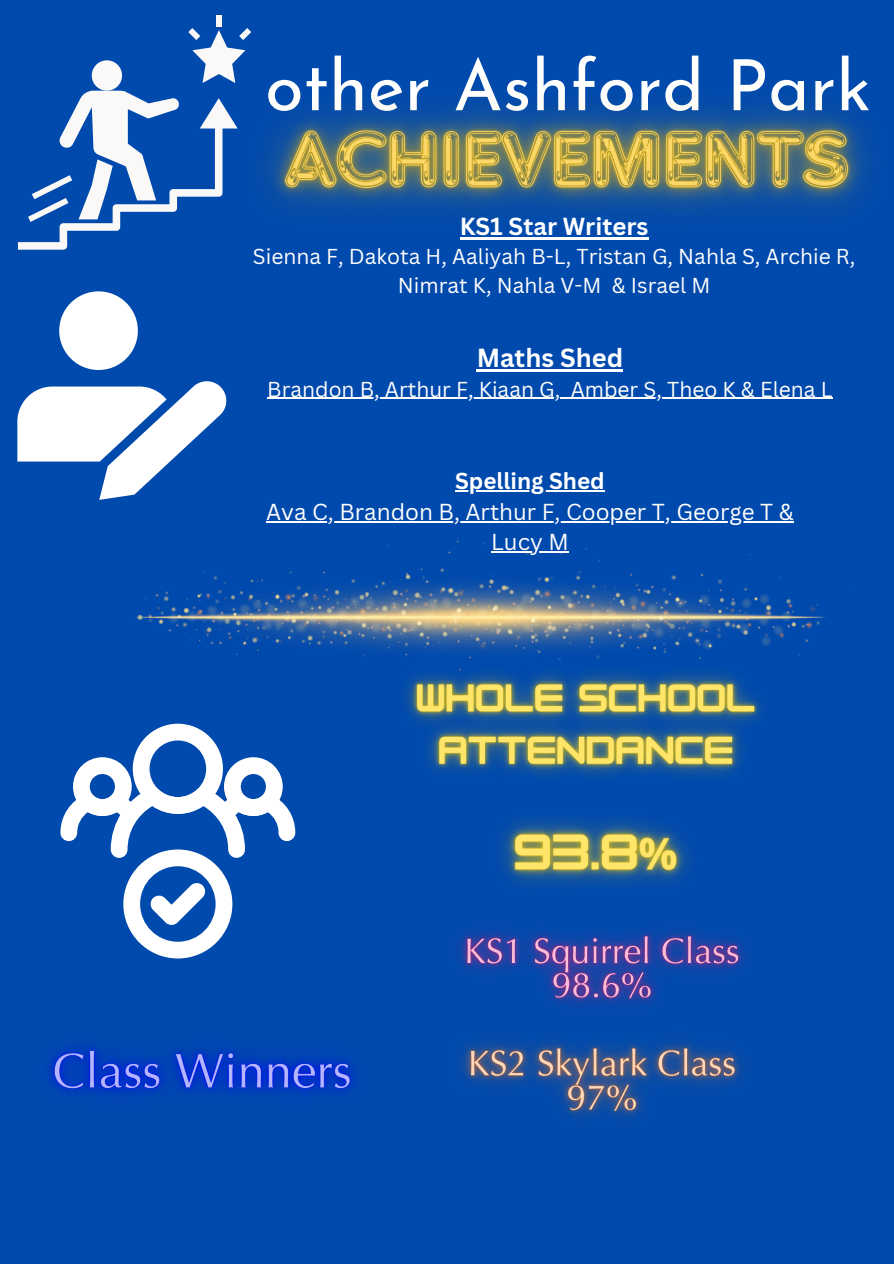
<style>
.page{position:relative;width:894px;height:1264px;background:#fff}
.page>*{position:absolute;margin:0;border:0;box-sizing:border-box;transform-origin:0 0}
.t1{font:70.5px "Josefin Sans";color:#fff}
.t2{font:700 25.5px "Canva Sans";color:#fff}
.t3{font:700 24px "Canva Sans";color:#fff}
.t4{font:22.5px "Canva Sans";color:#fff}
.t5{font:700 22.5px "Canva Sans";color:#fff}
.t6{font:21px/29.2px "Canva Sans";color:#fff;text-align:center}
</style>
<div class="page">
<div style="left:0;top:0;width:893px;height:1263px;background:#004aad"></div>
<img style="left:136px;top:540px;width:713px;height:117px">
<svg style="left:60px;top:723px;width:235px;height:235px"></svg>
<div style="left:216px;top:15px;width:6px;height:11px;background:#faf9f8"></div>
<svg style="left:18px;top:28px;width:233px;height:222px"></svg>
<svg style="left:59px;top:291px;width:79px;height:79px"></svg>
<svg style="left:17px;top:381px;width:209px;height:119px"></svg>
<img style="left:379px;top:641px;width:412px;height:134px">
<img style="left:503px;top:820px;width:184px;height:64px">
<img style="left:49px;top:1048px;width:305px;height:46px">
<img style="left:458px;top:931px;width:286px;height:74px">
<img style="left:461px;top:1042px;width:280px;height:75px">
<img style="left:194px;top:41px;width:672px;height:209px">
<hr style="left:459px;top:237px;width:189px;height:2px;background:#fff">
<hr style="left:476px;top:369px;width:147px;height:3px;background:#fff">
<hr style="left:267px;top:398px;width:293px;height:1px;background:#fff">
<hr style="left:570px;top:398px;width:262px;height:1px;background:#fff">
<hr style="left:455px;top:490px;width:149px;height:1px;background:#fff">
<hr style="left:266px;top:521px;width:527px;height:1px;background:#fff">
<hr style="left:491px;top:551px;width:77px;height:1px;background:#fff">
<p class="t1" style="left:265px;top:57px;width:607px">other Ashford Park</p>
<h2 class="t3" style="left:459px;top:209px;width:190px">KS1 Star Writers</h2>
<p class="t6" style="left:253px;top:241px;width:604px">Sienna F, Dakota H, Aaliyah B-L, Tristan G, Nahla S, Archie R,<br>Nimrat K, Nahla V-M &amp; Israel M</p>
<p class="t2" style="left:476px;top:340px;width:148px">Maths Shed</p>
<p class="t6" style="left:267px;top:374px;width:294px">Brandon B, Arthur F, Kiaan G,</p>
<p class="t6" style="left:570px;top:374px;width:263px">Amber S, Theo K &amp; Elena L</p>
<p class="t5" style="left:455px;top:465px;width:151px">Spelling Shed</p>
<p class="t4" style="left:266px;top:496px;width:529px">Ava C, Brandon B, Arthur F, Cooper T, George T &amp;</p>
<p class="t4" style="left:491px;top:526px;width:79px">Lucy M</p>
</div>
